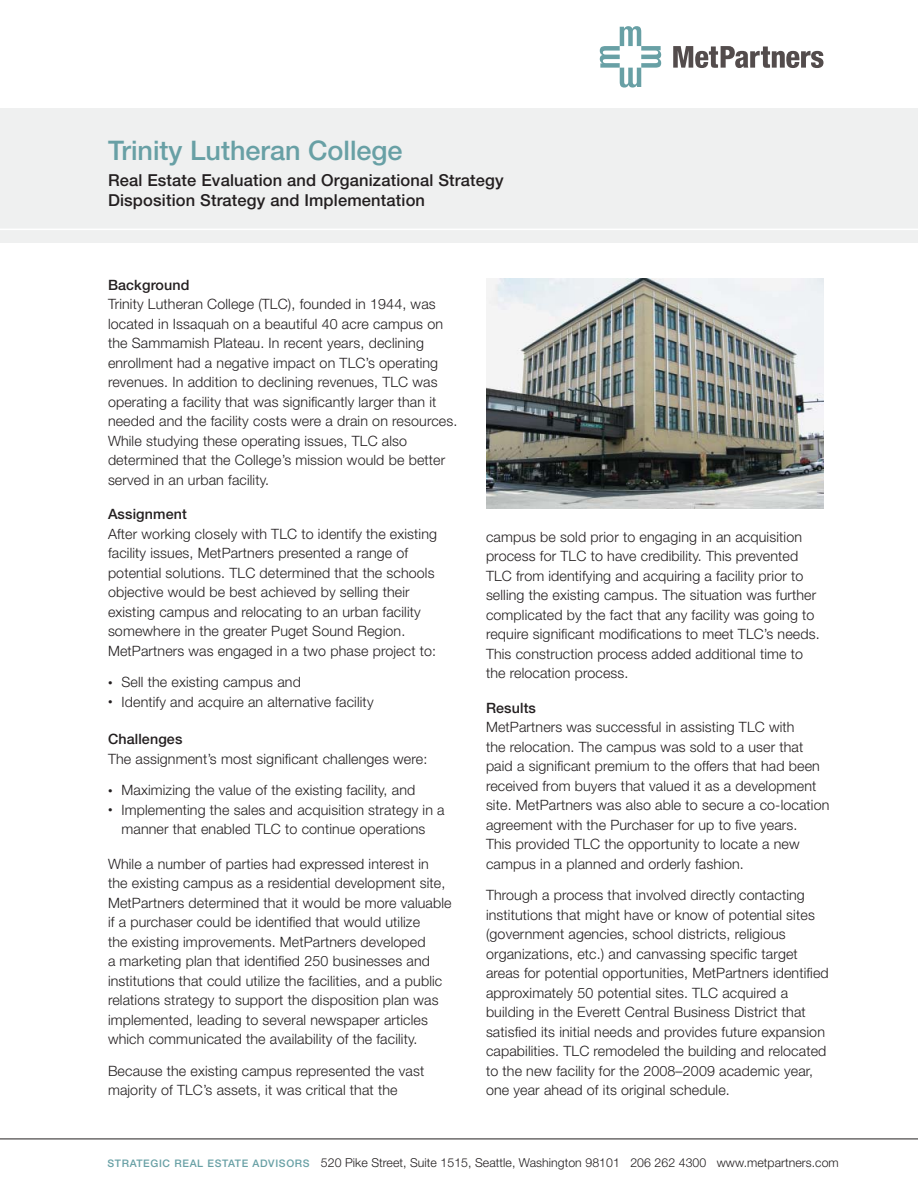
<style>
.page{position:relative;width:918px;height:1188px;background:#fff}
.page>*{position:absolute;margin:0;border:0;box-sizing:border-box;transform-origin:0 0}
.t1{font:500 27px "Helvetica Neue";color:#68a0a5}
.t2{font:500 16.5px/20.2px "Helvetica Neue";letter-spacing:.01em;color:#231f20}
.t3{font:300 14.25px/19.5px "Helvetica Neue";letter-spacing:.01em;color:#231f20}
.t4{font:500 14.25px "Helvetica Neue";letter-spacing:.01em;color:#231f20}
.t5{font:300 12.3px "Helvetica Neue";letter-spacing:.005em;color:#231f20}
.s1{font-size:9px}
.s2{font-weight:500;font-size:10.35px;color:#68a0a5}
</style>
<div class="page">
<div style="left:0;top:108px;width:918px;height:135px;background:#eff0f0"></div>
<hr style="left:0;top:229px;width:918px;height:1px;background:#fff">
<svg style="left:600px;top:26px;width:61px;height:62px"></svg>
<svg style="left:673px;top:46px;width:150px;height:22px"></svg>
<hr style="left:0;top:1139px;width:918px;height:1px;background:#231f20">
<img style="left:486px;top:279px;width:338px;height:229px">
<h1 class="t1" style="left:108px;top:140px;width:296px">Trinity Lutheran College</h1>
<p class="t2" style="left:108px;top:172px;width:397px">Real Estate Evaluation and Organizational Strategy<br>Disposition Strategy and Implementation</p>
<p class="t4" style="left:108px;top:280px;width:83px">Background</p>
<p class="t3" style="left:108px;top:296px;width:351px">Trinity Lutheran College (TLC), founded in 1944, was located in Issaquah on a beautiful 40 acre campus on the Sammamish Plateau. In recent years, declining enrollment had a negative impact on TLC’s operating revenues. In addition to declining revenues, TLC was operating a facility that was significantly larger than it needed and the facility costs were a drain on resources.<br>While studying these operating issues, TLC also determined that the College’s mission would be better served in an urban facility.</p>
<p class="t4" style="left:108px;top:509px;width:80px">Assignment</p>
<p class="t3" style="left:108px;top:525px;width:331px">After working closely with TLC to identify the existing facility issues, MetPartners presented a range of potential solutions. TLC determined that the schools objective would be best achieved by selling their existing campus and relocating to an urban facility somewhere in the greater Puget Sound Region.<br>MetPartners was engaged in a two phase project to:</p>
<p class="t3" style="left:108px;top:674px;width:194px"><span class="s1">•</span> Sell the existing campus and</p>
<p class="t3" style="left:108px;top:693px;width:267px"><span class="s1">•</span> Identify and acquire an alternative facility</p>
<p class="t4" style="left:108px;top:734px;width:76px">Challenges</p>
<p class="t3" style="left:108px;top:750px;width:321px">The assignment’s most significant challenges were:</p>
<p class="t3" style="left:108px;top:782px;width:309px"><span class="s1">•</span> Maximizing the value of the existing facility, and</p>
<p class="t3" style="left:108px;top:801px;width:338px;text-align:center"><span class="s1">•</span> Implementing the sales and acquisition strategy in a manner that enabled TLC to continue operations</p>
<p class="t3" style="left:108px;top:855px;width:345px">While a number of parties had expressed interest in the existing campus as a residential development site, MetPartners determined that it would be more valuable if a purchaser could be identified that would utilize<br>the existing improvements. MetPartners developed<br>a marketing plan that identified 250 businesses and institutions that could utilize the facilities, and a public relations strategy to support the disposition plan was implemented, leading to several newspaper articles which communicated the availability of the facility.</p>
<p class="t3" style="left:108px;top:1062px;width:318px">Because the existing campus represented the vast majority of TLC’s assets, it was critical that the</p>
<p class="t3" style="left:486px;top:528px;width:335px">campus be sold prior to engaging in an acquisition process for TLC to have credibility. This prevented TLC from identifying and acquiring a facility prior to selling the existing campus. The situation was further complicated by the fact that any facility was going to require significant modifications to meet TLC’s needs.<br>This construction process added additional time to the relocation process.</p>
<p class="t4" style="left:486px;top:703px;width:51px">Results</p>
<p class="t3" style="left:486px;top:719px;width:345px">MetPartners was successful in assisting TLC with<br>the relocation. The campus was sold to a user that paid a significant premium to the offers that had been received from buyers that valued it as a development site. MetPartners was also able to secure a co-location agreement with the Purchaser for up to five years.<br>This provided TLC the opportunity to locate a new campus in a planned and orderly fashion.</p>
<p class="t3" style="left:486px;top:887px;width:344px">Through a process that involved directly contacting institutions that might have or know of potential sites (government agencies, school districts, religious organizations, etc.) and canvassing specific target areas for potential opportunities, MetPartners identified approximately 50 potential sites. TLC acquired a building in the Everett Central Business District that satisfied its initial needs and provides future expansion capabilities. TLC remodeled the building and relocated to the new facility for the 2008–2009 academic year, one year ahead of its original schedule.</p>
<p class="t5" style="left:107px;top:1158px;width:733px"><span class="s2">STRATEGIC REAL ESTATE ADVISORS</span> 520 Pike Street, Suite 1515, Seattle, Washington 98101 206 262 4300 www.metpartners.com</p>
</div>
